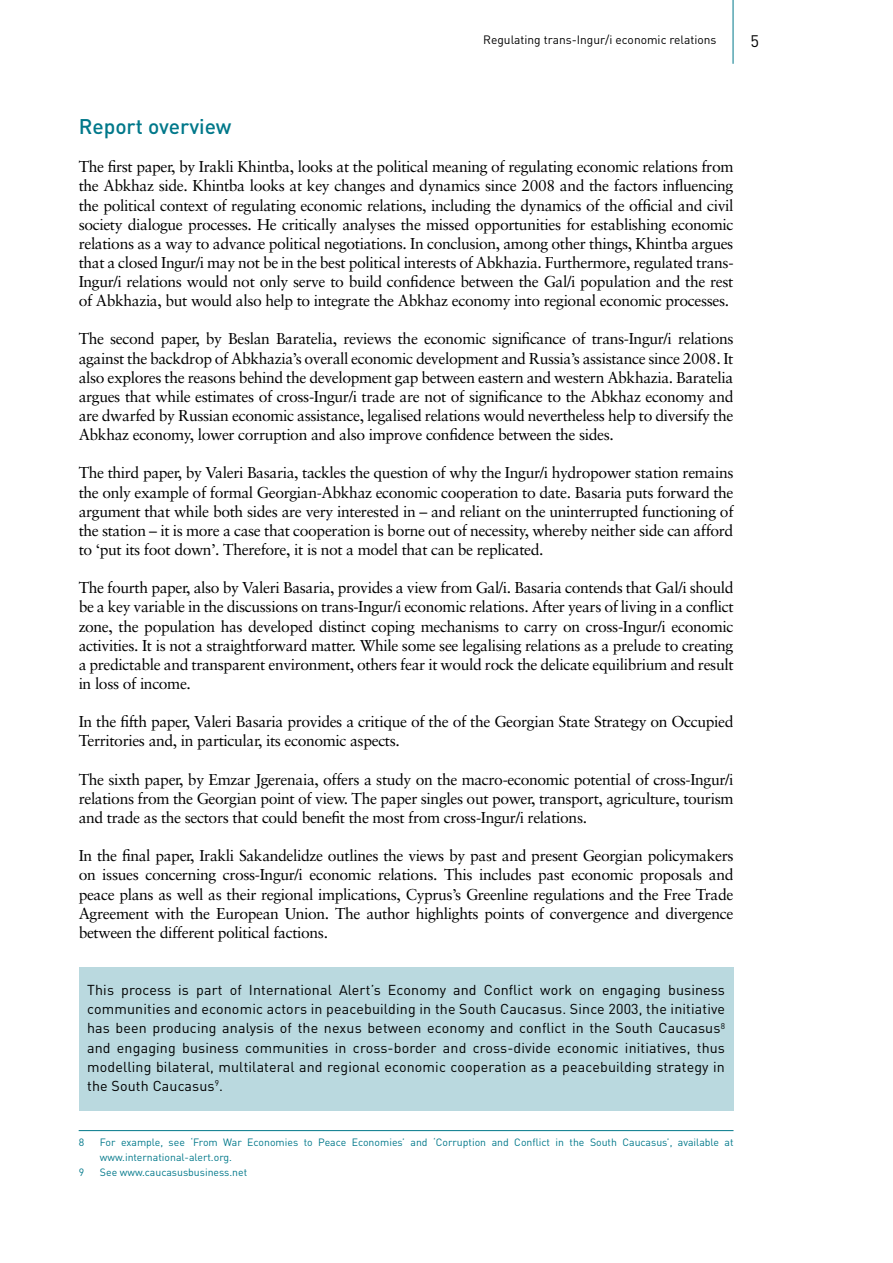
<style>
.page{position:relative;width:893px;height:1263px;background:#fff}
.page>*{position:absolute;margin:0;border:0;box-sizing:border-box;transform-origin:0 0}
.t1{font:500 21px "DIN";color:#00788a}
.t2{font:16.5px "DIN";color:#000}
.t3{font:15.75px/19.2px "Sabon";letter-spacing:-.025em;color:#000;text-align:justify}
.t4{font:14.25px/19.2px "DIN";letter-spacing:.01em;color:#000;text-align:justify}
.t5{font:12px "DIN";color:#000}
.t6{font:10.5px "DIN";color:#00788a}
</style>
<div class="page">
<hr style="left:733px;top:0;width:1px;height:64px;background:#00788a">
<div style="left:79px;top:967px;width:655px;height:144px;background:#bad9df"></div>
<hr style="left:79px;top:1130px;width:654px;height:1px;background:#00788a">
<p class="t5" style="left:483px;top:32px;width:235px">Regulating trans-I ngur/i economic relations</p>
<p class="t2" style="left:750px;top:31px;width:10px">5</p>
<h1 class="t1" style="left:79px;top:113px;width:154px">Report overview</h1>
<p class="t3" style="left:79px;top:157px;width:656px">The first paper, by Irakli Khintba, looks at the political meaning of regulating economic relations from the Abkhaz side. Khintba looks at key changes and dynamics since 2008 and the factors influencing the political context of regulating economic relations, including the dynamics of the official and civil society dialogue processes. He critically analyses the missed opportunities for establishing economic relations as a way to advance political negotiations. In conclusion, among other things, Khintba argues that a closed Ingur/i may not be in the best political interests of Abkhazia. Furthermore, regulated trans-Ingur/i relations would not only serve to build confidence between the Gal/i population and the rest of Abkhazia, but would also help to integrate the Abkhaz economy into regional economic processes.</p>
<p class="t3" style="left:79px;top:329px;width:656px">The second paper, by Beslan Baratelia, reviews the economic significance of trans-Ingur/i relations against the backdrop of Abkhazia’s overall economic development and Russia’s assistance since 2008. It also explores the reasons behind the development gap between eastern and western Abkhazia. Baratelia argues that while estimates of cross-Ingur/i trade are not of significance to the Abkhaz economy and are dwarfed by Russian economic assistance, legalised relations would nevertheless help to diversify the Abkhaz economy, lower corruption and also improve confidence between the sides.</p>
<p class="t3" style="left:79px;top:463px;width:656px">The third paper, by Valeri Basaria, tackles the question of why the Ingur/i hydropower station remains the only example of formal Georgian-Abkhaz economic cooperation to date. Basaria puts forward the argument that while both sides are very interested in – and reliant on the uninterrupted functioning of the station – it is more a case that cooperation is borne out of necessity, whereby neither side can afford to ‘put its foot down’. Therefore, it is not a model that can be replicated.</p>
<p class="t3" style="left:79px;top:578px;width:656px">The fourth paper, also by Valeri Basaria, provides a view from Gal/i. Basaria contends that Gal/i should be a key variable in the discussions on trans-Ingur/i economic relations. After years of living in a conflict zone, the population has developed distinct coping mechanisms to carry on cross-Ingur/i economic activities. It is not a straightforward matter. While some see legalising relations as a prelude to creating a predictable and transparent environment, others fear it would rock the delicate equilibrium and result in loss of income.</p>
<p class="t3" style="left:79px;top:712px;width:656px">In the fifth paper, Valeri Basaria provides a critique of the of the Georgian State Strategy on Occupied<br>Territories and, in particular, its economic aspects.</p>
<p class="t3" style="left:79px;top:769px;width:656px">The sixth paper, by Emzar Jgerenaia, offers a study on the macro-economic potential of cross-Ingur/i relations from the Georgian point of view. The paper singles out power, transport, agriculture, tourism and trade as the sectors that could benefit the most from cross-Ingur/i relations.</p>
<p class="t3" style="left:79px;top:846px;width:656px">In the final paper, Irakli Sakandelidze outlines the views by past and present Georgian policymakers on issues concerning cross-Ingur/i economic relations. This includes past economic proposals and peace plans as well as their regional implications, Cyprus’s Greenline regulations and the Free Trade Agreement with the European Union. The author highlights points of convergence and divergence between the different political factions.</p>
<p class="t4" style="left:87px;top:980px;width:639px">This process is part of I nternational Alert’s Economy and Conflict work on engaging business communities and economic actors in peacebuilding in the South Caucasus. Since 2003, the initiative has been producing analysis of the nexus between economy and conflict in the South Caucasus<sup>8 </sup>and engaging business communities in cross-border and cross-divide economic initiatives, thus modelling bilateral, multilateral and regional economic cooperation as a peacebuilding strategy in the South Caucasus<sup>9</sup>.</p>
<p class="t6" style="left:79px;top:1135px;width:656px">8 For example, see ‘From War Economies to Peace Economies’ and ‘Corruption and Conflict in the South Caucasus’, available at</p>
<p class="t6" style="left:100px;top:1150px;width:134px">www.international-alert.org.</p>
<p class="t6" style="left:79px;top:1165px;width:170px">9 See www.caucasusbusiness.net</p>
</div>
